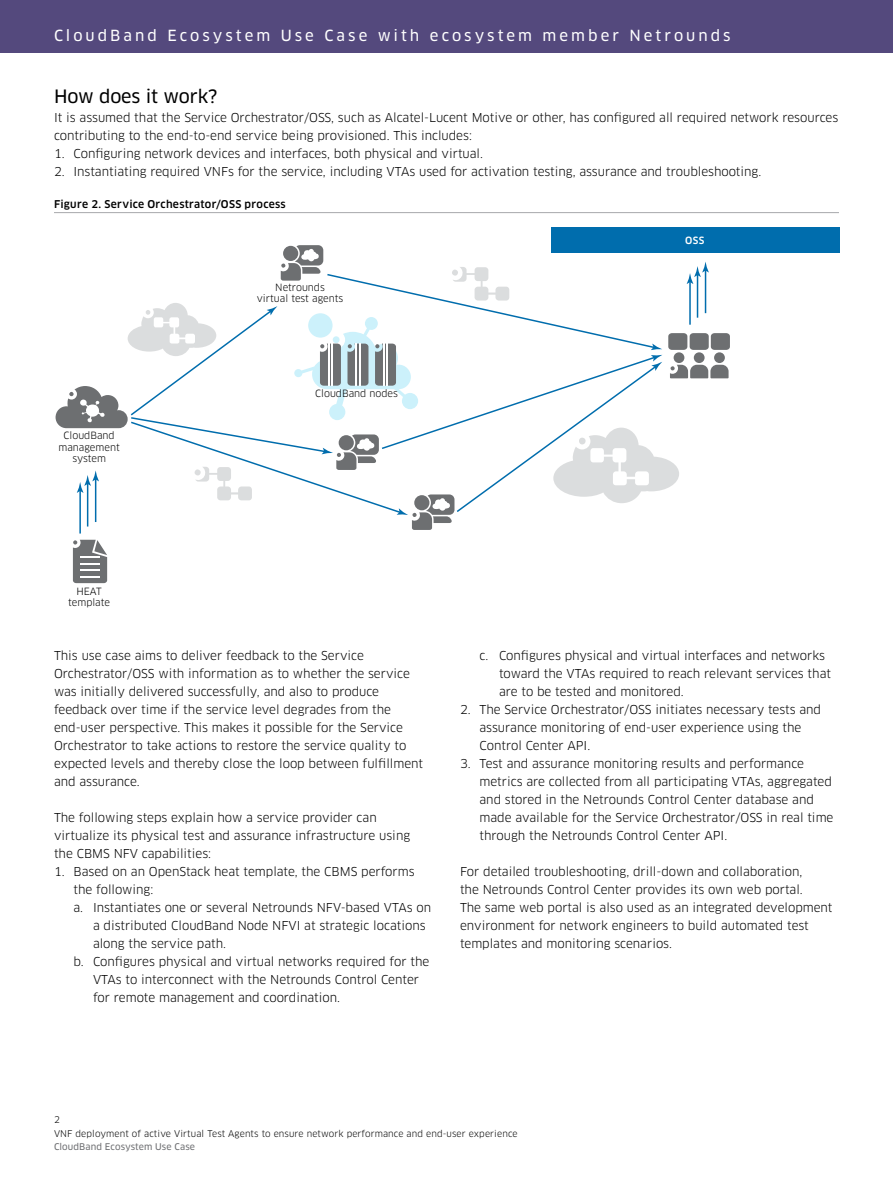
<style>
.page{position:relative;width:893px;height:1191px;background:#fff}
.page>*{position:absolute;margin:0;border:0;box-sizing:border-box;transform-origin:0 0}
.t1{font:18px "Clan OT News";letter-spacing:-.005em;color:#000}
.t2{font:15px "Clan OT News";letter-spacing:.2em;color:#fff}
.t3{font:12px/18px "Clan OT";color:#000}
.t4{font:500 10.5px "Clan OT";letter-spacing:.025em;color:#000}
.t5{font:9.75px/11.2px "Clan OT";color:#000;text-align:center}
.t6{font:500 9.75px "Clan OT";color:#fff}
.t7{font:9px/13.5px "Clan OT";letter-spacing:.01em;color:#000}
.t8{font:9px "Clan OT News";letter-spacing:.01em;color:#6d6e71}
</style>
<div class="page">
<hr style="left:54px;top:212px;width:785px;height:1px;background:#a7a9ac">
<div style="left:552px;top:227px;width:288px;height:26px;background:#006dad"></div>
<svg style="left:73px;top:540px;width:34px;height:43px"></svg>
<hr style="left:80px;top:569px;width:20px;height:2px;background:#fff">
<hr style="left:80px;top:576px;width:20px;height:2px;background:#fff">
<hr style="left:79px;top:489px;width:2px;height:44px;background:#006dad">
<svg style="left:56px;top:245px;width:674px;height:285px"></svg>
<div style="left:0;top:0;width:893px;height:53px;background:#54497d"></div>
<p class="t2" style="left:54px;top:26px;width:678px">CloudBand Ecosystem Use Case with ecosystem member Netrounds</p>
<h1 class="t1" style="left:54px;top:85px;width:165px">How does it work?</h1>
<p class="t3" style="left:54px;top:109px;width:786px">It is assumed that the Service Orchestrator/OSS, such as Alcatel-Lucent Motive or other, has configured all required network resources contributing to the end-to-end service being provisioned. This includes:</p>
<p class="t3" style="left:54px;top:145px;width:431px">1. Configuring network devices and interfaces, both physical and virtual.</p>
<p class="t3" style="left:54px;top:163px;width:709px">2. Instantiating required VNFs for the service, including VTAs used for activation testing, assurance and troubleshooting.</p>
<p class="t4" style="left:54px;top:198px;width:233px">Figure 2. Service Orchestrator/OSS process</p>
<p class="t5" style="left:58px;top:430px;width:63px">CloudBand management system</p>
<p class="t5" style="left:257px;top:281px;width:88px">Netrounds<br>virtual test agents</p>
<p class="t5" style="left:315px;top:388px;width:84px">CloudBand nodes</p>
<p class="t6" style="left:685px;top:235px;width:21px">OSS</p>
<p class="t5" style="left:68px;top:586px;width:44px">HEAT template</p>
<p class="t3" style="left:54px;top:646px;width:371px">This use case aims to deliver feedback to the Service Orchestrator/OSS with information as to whether the service was initially delivered successfully, and also to produce feedback over time if the service level degrades from the end-user perspective. This makes it possible for the Service Orchestrator to take actions to restore the service quality to expected levels and thereby close the loop between fulfillment and assurance.</p>
<p class="t3" style="left:54px;top:808px;width:358px">The following steps explain how a service provider can virtualize its physical test and assurance infrastructure using the CBMS NFV capabilities:</p>
<p class="t3" style="left:54px;top:862px;width:362px">1. Based on an OpenStack heat template, the CBMS performs</p>
<p class="t3" style="left:74px;top:880px;width:81px">the following:</p>
<p class="t3" style="left:74px;top:898px;width:359px">a. Instantiates one or several Netrounds NFV-based VTAs on</p>
<p class="t3" style="left:93px;top:916px;width:334px">a distributed CloudBand Node NFVI at strategic locations</p>
<p class="t3" style="left:93px;top:934px;width:135px">along the service path.</p>
<p class="t3" style="left:74px;top:952px;width:357px">b. Configures physical and virtual networks required for the</p>
<p class="t3" style="left:93px;top:970px;width:328px">VTAs to interconnect with the Netrounds Control Center</p>
<p class="t3" style="left:93px;top:988px;width:249px">for remote management and coordination.</p>
<p class="t3" style="left:499px;top:646px;width:334px;text-indent:-20px">c. Configures physical and virtual interfaces and networks toward the VTAs required to reach relevant services that are to be tested and monitored.</p>
<p class="t3" style="left:479px;top:700px;width:343px;text-indent:-20px">2. The Service Orchestrator/OSS initiates necessary tests and assurance monitoring of end-user experience using the<br>Control Center API.</p>
<p class="t3" style="left:479px;top:754px;width:355px;text-indent:-20px">3. Test and assurance monitoring results and performance metrics are collected from all participating VTAs, aggregated and stored in the Netrounds Control Center database and made available for the Service Orchestrator/OSS in real time through the Netrounds Control Center API.</p>
<p class="t3" style="left:460px;top:862px;width:374px">For detailed troubleshooting, drill-down and collaboration,<br>the Netrounds Control Center provides its own web portal.<br>The same web portal is also used as an integrated development environment for network engineers to build automated test templates and monitoring scenarios.</p>
<p class="t7" style="left:54px;top:1113px;width:465px">2<br>VNF deployment of active Virtual Test Agents to ensure network performance and end-user experience</p>
<p class="t8" style="left:54px;top:1141px;width:143px">CloudBand Ecosystem Use Case</p>
</div>
